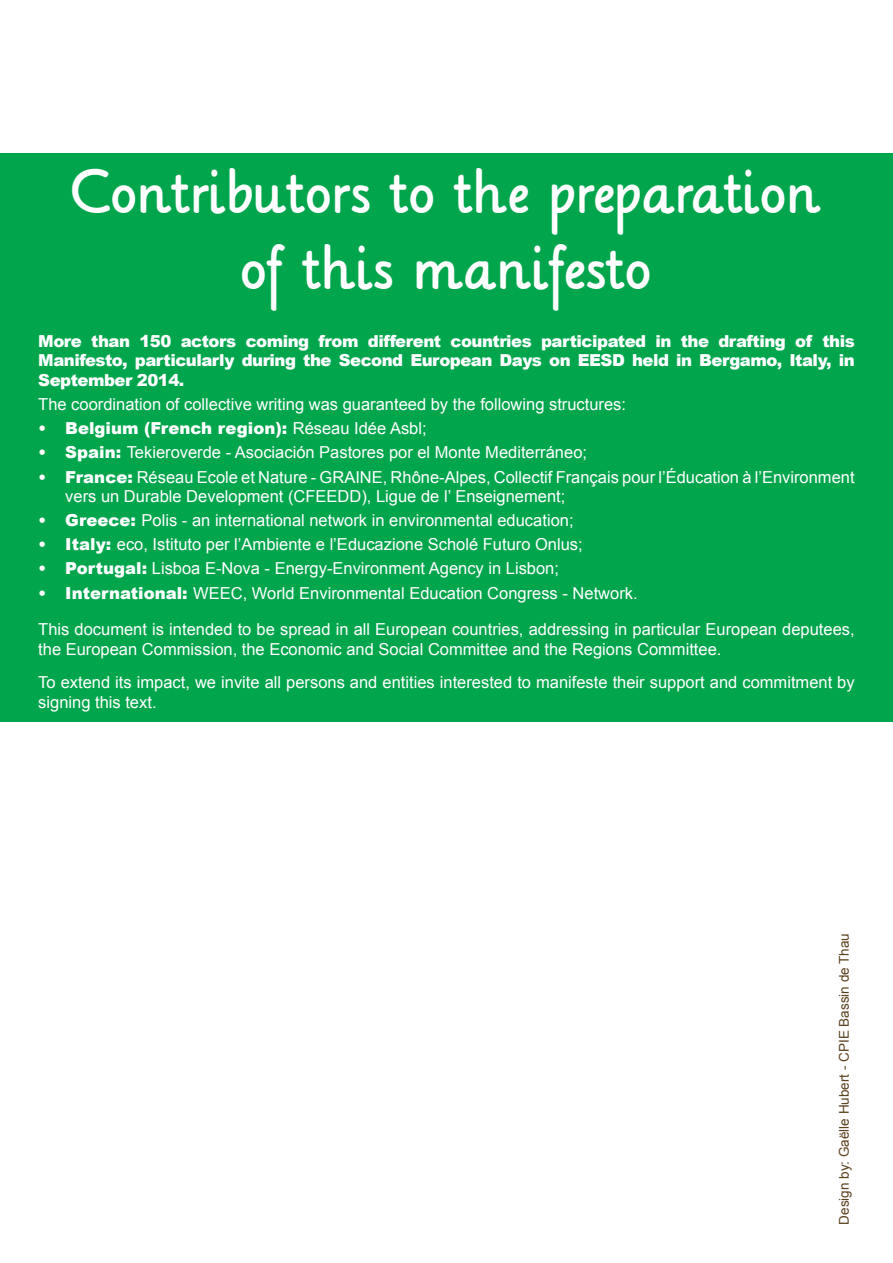
<style>
.page{position:relative;width:893px;height:1263px;background:#fff}
.page>*{position:absolute;margin:0;border:0;box-sizing:border-box;transform-origin:0 0}
.t1{font:48px "Lilly";color:#fff}
.t2{font:16.5px/19.8px "Arial";color:#fff}
.t3{font:900 16.5px/19.8px "Arial";letter-spacing:-.03em;color:#fff;text-align:justify}
.t4{font:900 16.5px "Arial";color:#fff}
.t5{font:13.5px "Arial";color:#5b411e}
.s1{font-weight:400}
.s2{font-weight:900}
</style>
<div class="page">
<div style="left:0;top:153px;width:893px;height:569px;background:#00a54c"></div>
<p class="t1" style="left:71px;top:153px;width:752px">Contributors to the preparation</p>
<p class="t1" style="left:241px;top:229px;width:413px">of this manifesto</p>
<p class="t3" style="left:38px;top:330px;width:818px">More than 150 actors coming from different countries participated in the drafting of this Manifesto, particularly during the Second European Days on EESD held in Bergamo, Italy, in September 2014.</p>
<p class="t2" style="left:38px;top:395px;width:589px">The coordination of collective writing was guaranteed by the following structures:</p>
<p class="t4" style="left:38px;top:416px;width:390px">• Belgium (French region): <span class="s1">Réseau Idée Asbl;</span></p>
<p class="t2" style="left:38px;top:443px;width:550px"><span class="s2">• Spain:</span> Tekieroverde - Asociación Pastores por el Monte Mediterráneo;</p>
<p class="t2" style="left:65px;top:467px;width:791px;text-indent:-27px"><span class="s2">• France:</span> Réseau Ecole et Nature - GRAINE, Rhône-Alpes, Collectif Français pour l’Éducation à l’Environment vers un Durable Development (CFEEDD), Ligue de l’ Enseignement;</p>
<p class="t2" style="left:38px;top:511px;width:537px"><span class="s2">• Greece:</span> Polis - an international network in environmental education;</p>
<p class="t2" style="left:38px;top:535px;width:546px"><span class="s2">• Italy:</span> eco, Istituto per l’Ambiente e l’Educazione Scholé Futuro Onlus;</p>
<p class="t2" style="left:38px;top:559px;width:522px"><span class="s2">• Portugal:</span> Lisboa E-Nova - Energy-Environment Agency in Lisbon;</p>
<p class="t2" style="left:38px;top:583px;width:601px"><span class="s2">• International:</span> WEEC, World Environmental Education Congress - Network.</p>
<p class="t2" style="left:38px;top:620px;width:818px">This document is intended to be spread in all European countries, addressing in particular European deputees, the European Commission, the Economic and Social Committee and the Regions Committee.</p>
<p class="t2" style="left:38px;top:672px;width:818px">To extend its impact, we invite all persons and entities interested to manifeste their support and commitment by signing this text.</p>
<p class="t5" style="left:835px;top:1225px;width:293px;rotate:-90deg">Design by: Gaëlle Hubert - CPIE Bassin de Thau</p>
</div>
